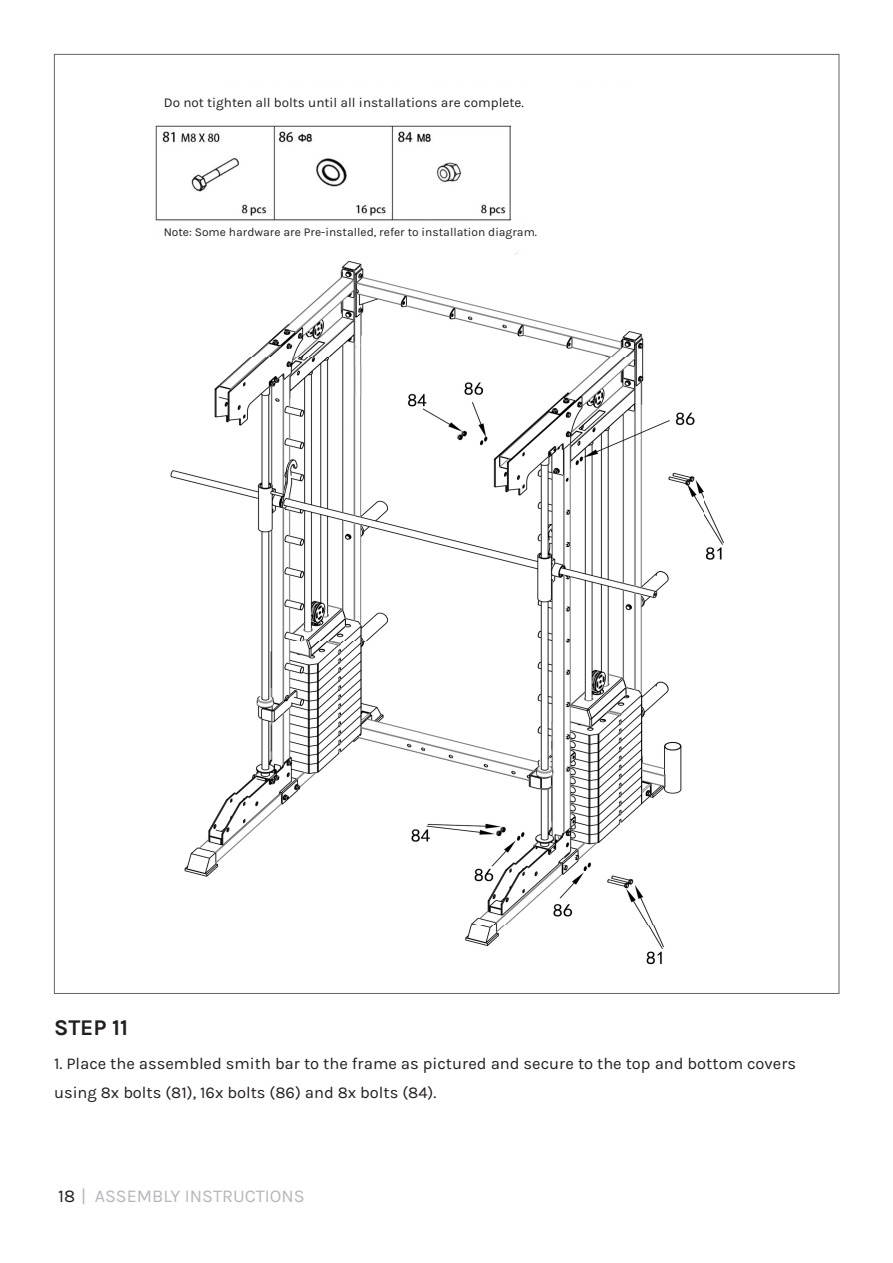
<style>
.page{position:relative;width:893px;height:1263px;background:#fff}
.page>*{position:absolute;margin:0;border:0;box-sizing:border-box;transform-origin:0 0}
.t1{font:700 22.5px "Karla";color:#231f20}
.t2{font:18px "Karla";color:#b6b7bb}
.t3{font:16.5px/28.8px "Karla";color:#231f20}
.t4{font:13.5px "Karla";color:#231f20}
.t5{font:12px "Karla";color:#231f20}
.s1{color:#231f20}
</style>
<div class="page">
<img style="left:155px;top:125px;width:569px;height:840px">
<div style="left:511px;top:123px;width:238px;height:99px;background:#fff"></div>
<div style="left:158px;top:225px;width:405px;height:24px;background:#fff"></div>
<p class="t4" style="left:164px;top:95px;width:362px">Do not tighten all bolts until all installations are complete.</p>
<p class="t5" style="left:164px;top:226px;width:375px">Note: Some hardware are Pre-installed, refer to installation diagram.</p>
<p class="t1" style="left:54px;top:1015px;width:76px">STEP 11</p>
<p class="t3" style="left:54px;top:1050px;width:744px">1. Place the assembled smith bar to the frame as pictured and secure to the top and bottom covers using 8x bolts (81), 16x bolts (86) and 8x bolts (84).</p>
<p class="t2" style="left:58px;top:1186px;width:248px"><span class="s1">18</span> | ASSEMBLY INSTRUCTIONS</p>
</div>
